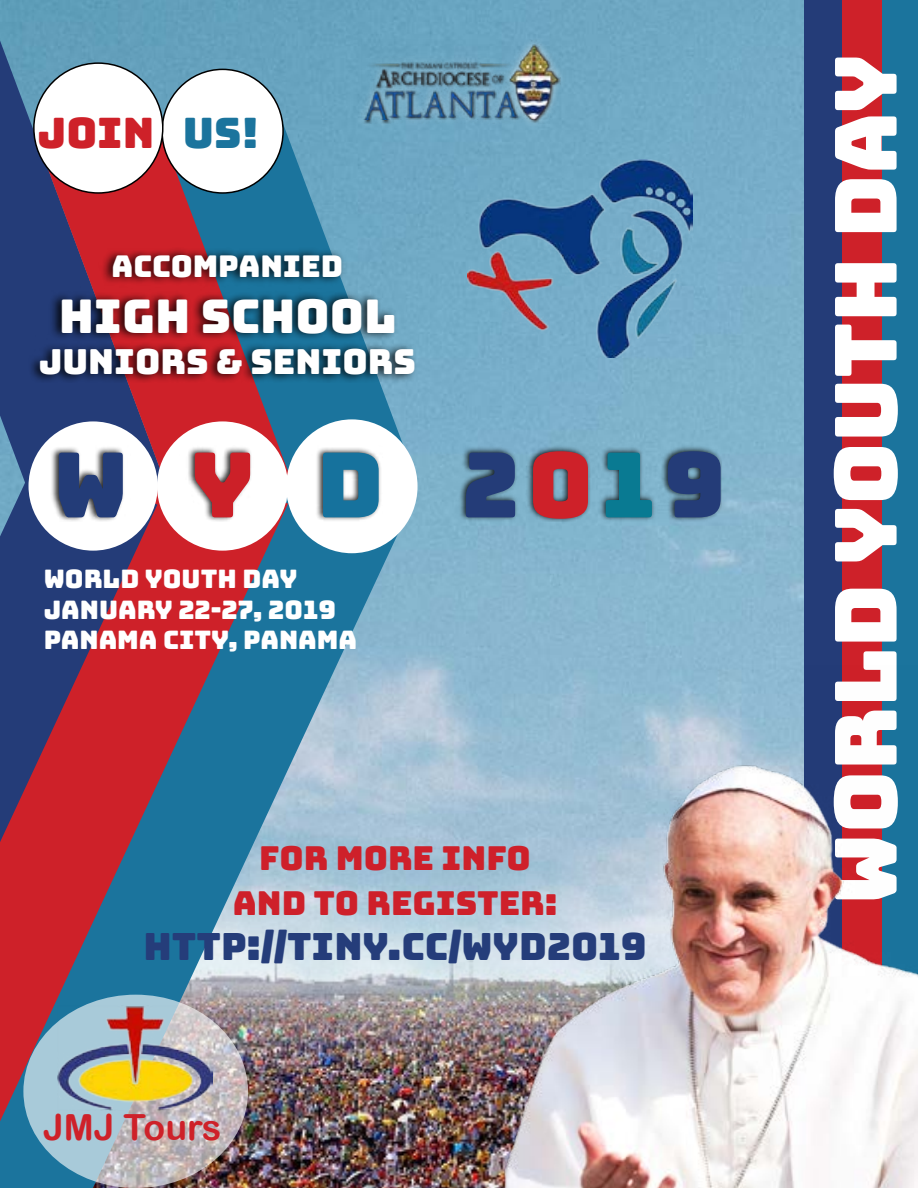
<style>
.page{position:relative;width:918px;height:1188px;background:#fff}
.page>*{position:absolute;margin:0;border:0;box-sizing:border-box;transform-origin:0 0}
.t1{font:90px "Bungee";color:#243c78}
.t2{font:85.5px "Bungee";color:#fff}
.t3{font:46.5px "Bungee Layers";color:#fff}
.t4{font:42px "Bungee";color:#ce2129}
.t5{font:37.5px "Bungee";color:#253d7a}
.t6{font:36px "Arial Rounded MT Bold";color:#ce2129}
.t7{font:34.5px "Bungee Layers";color:#fff}
.t8{font:33px/45px "Bungee";color:#ce202a;text-align:center}
.t9{font:30px "Bungee Layers";color:#fff}
.t10{font:25.5px/30.6px "Bungee";color:#fff}
.s1{color:#1b749d}
.s2{color:#233c78}
.s3{color:#cc2028}
.s4{color:#16729d}
.s5{color:#ce2129}
.s6{color:#097a92}
</style>
<div class="page">
<img style="left:0;top:0;width:805px;height:815px">
<img style="left:411px;top:815px;width:35px;height:373px">
<div style="left:805px;top:0;width:113px;height:1188px;background:#243c78"></div>
<svg style="left:0;top:40px;width:167px;height:410px;background:#395e8e"></svg>
<svg style="left:36px;top:95px;width:262px;height:355px;background:#80304f"></svg>
<svg style="left:169px;top:112px;width:235px;height:334px;background:#5a7997"></svg>
<img style="left:0;top:522px;width:411px;height:666px">
<svg style="left:0;top:522px;width:288px;height:599px;background:#736078"></svg>
<svg style="left:0;top:450px;width:157px;height:392px;background:#7c3252"></svg>
<div style="left:29px;top:421px;width:129px;height:130px;background:#fff;border-radius:50%"></div>
<img style="left:468px;top:159px;width:225px;height:199px">
<div style="left:286px;top:419px;width:132px;height:134px;background:#fff;border-radius:50%"></div>
<div style="left:157px;top:421px;width:131px;height:130px;background:#fff;border-radius:50%"></div>
<div style="left:50px;top:446px;width:672px;height:76px;background:#000;opacity:.82"></div>
<div style="left:162px;top:69px;width:121px;height:124px;background:#fff;border-radius:50%"></div>
<div style="left:34px;top:63px;width:129px;height:130px;background:#fff;border-radius:50%"></div>
<div style="left:356px;top:35px;width:211px;height:95px;background:#6da7c2"></div>
<img style="left:363px;top:39px;width:197px;height:81px">
<div style="left:843px;top:0;width:75px;height:1188px;background:#ce2129"></div>
<div style="left:883px;top:0;width:35px;height:1188px;background:#1b749d"></div>
<svg style="left:23px;top:995px;width:225px;height:193px;background:#b7c0c8"></svg>
<img style="left:57px;top:1005px;width:155px;height:105px">
<div style="left:28px;top:248px;width:389px;height:136px;background:#000;opacity:.82"></div>
<img style="left:446px;top:665px;width:472px;height:523px">
<h3 class="t4" style="left:37px;top:109px;width:223px">JOIN <span class="s1">US!</span></h3>
<p class="t9" style="left:111px;top:249px;width:233px">ACCOMPANIED</p>
<h3 class="t3" style="left:59px;top:289px;width:339px">HIGH SCHOOL</h3>
<h3 class="t7" style="left:39px;top:342px;width:379px">JUNIORS &amp; SENIORS</h3>
<h1 class="t1" style="left:53px;top:434px;width:674px"><span class="s2">W</span> <span class="s3">Y</span> <span class="s4">D</span> 2<span class="s5">0</span><span class="s6">1</span>9</h1>
<p class="t10" style="left:44px;top:564px;width:315px">WORLD YOUTH DAY<br>JANUARY 22-27, 2019<br>PANAMA CITY, PANAMA</p>
<p class="t8" style="left:233px;top:836px;width:326px">FOR MORE INFO<br>AND TO REGISTER:</p>
<h3 class="t5" style="left:143px;top:925px;width:505px">HTTP://TINY.CC/WYD2019</h3>
<h3 class="t6" style="left:43px;top:1105px;width:180px">JMJ Tours</h3>
<h2 class="t2" style="left:817px;top:904px;width:852px;rotate:-90deg">WORLD YOUTH DAY</h2>
</div>
